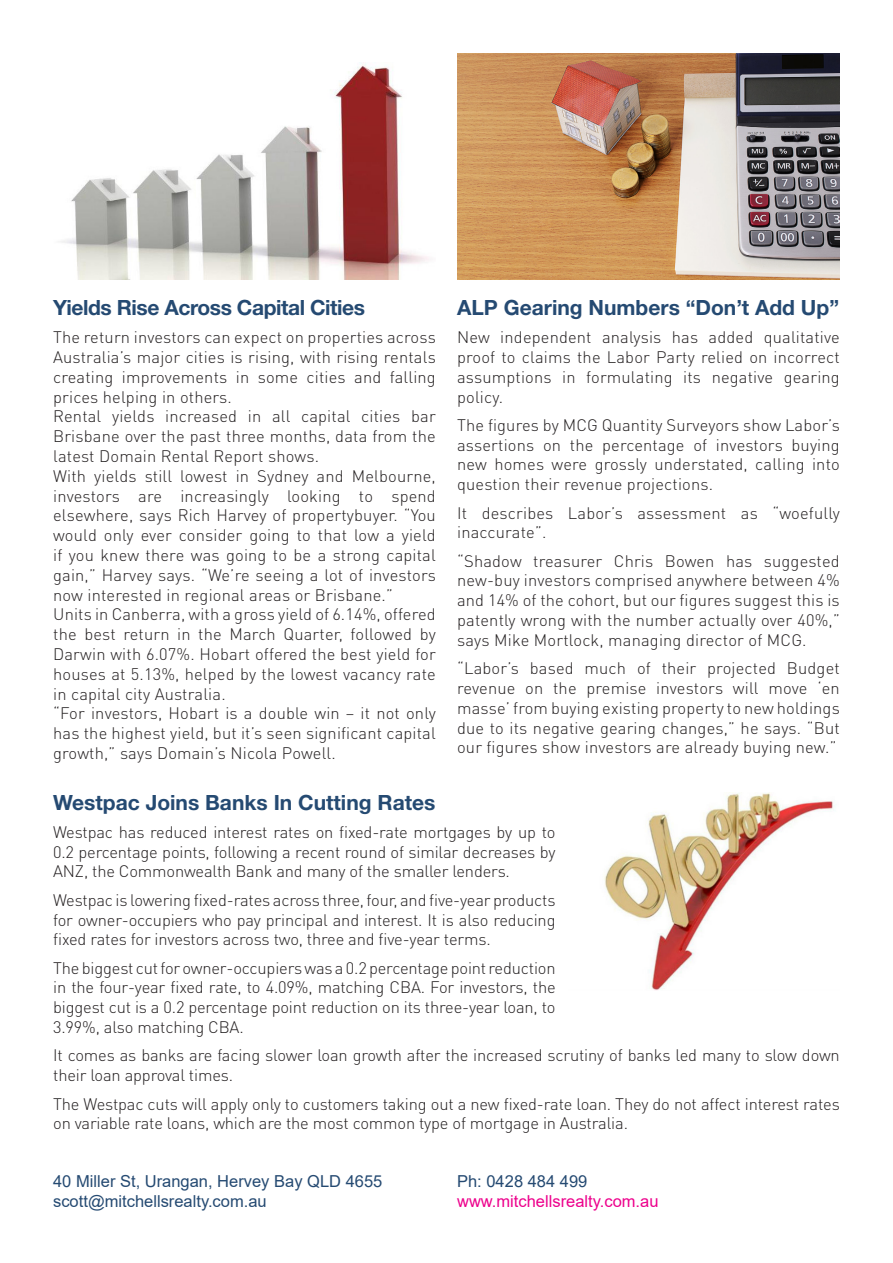
<style>
.page{position:relative;width:893px;height:1263px;background:#fff}
.page>*{position:absolute;margin:0;border:0;box-sizing:border-box;transform-origin:0 0}
.small_sub_header{font:700 21px "Helvetica Neue";color:#254a72}
.small_sub_header-2{font:700 21px "Helvetica Neue";letter-spacing:-.02em;color:#254a72}
.Body_Copy{font:300 16.5px/19.8px "DIN Pro";color:#231f20;text-align:justify}
.reaching_out_contact{font:16.5px "Arial";color:#254a72}
.reaching_out_contact-2{font:16.5px "Arial";color:#ed008c}
</style>
<div class="page">
<img style="left:604px;top:792px;width:231px;height:199px">
<img style="left:60px;top:62px;width:369px;height:217px">
<img style="left:457px;top:53px;width:383px;height:226px">
<p class="small_sub_header-2" style="left:53px;top:294px;width:314px">Yields Rise Across Capital Cities</p>
<p class="Body_Copy" style="left:53px;top:327px;width:384px">The return investors can expect on properties across Australia’s major cities is rising, with rising rentals creating improvements in some cities and falling prices helping in others.</p>
<p class="Body_Copy" style="left:53px;top:406px;width:384px">Rental yields increased in all capital cities bar Brisbane over the past three months, data from the latest Domain Rental Report shows.</p>
<p class="Body_Copy" style="left:53px;top:465px;width:384px">With yields still lowest in Sydney and Melbourne, investors are increasingly looking to spend elsewhere, says Rich Harvey of propertybuyer. “You would only ever consider going to that low a yield if you knew there was going to be a strong capital gain,” Harvey says. “We’re seeing a lot of investors now interested in regional areas or Brisbane.”</p>
<p class="Body_Copy" style="left:53px;top:604px;width:384px">Units in Canberra, with a gross yield of 6.14%, offered the best return in the March Quarter, followed by Darwin with 6.07%. Hobart offered the best yield for houses at 5.13%, helped by the lowest vacancy rate in capital city Australia.</p>
<p class="Body_Copy" style="left:53px;top:703px;width:384px">“For investors, Hobart is a double win – it not only has the highest yield, but it’s seen significant capital growth,” says Domain’s Nicola Powell.</p>
<p class="small_sub_header" style="left:457px;top:294px;width:383px">ALP Gearing Numbers “Don’t Add Up”</p>
<p class="Body_Copy" style="left:457px;top:327px;width:384px">New independent analysis has added qualitative proof to claims the Labor Party relied on incorrect assumptions in formulating its negative gearing policy.</p>
<p class="Body_Copy" style="left:457px;top:414px;width:384px">The figures by MCG Quantity Surveyors show Labor’s assertions on the percentage of investors buying new homes were grossly understated, calling into question their revenue projections.</p>
<p class="Body_Copy" style="left:457px;top:502px;width:384px">It describes Labor’s assessment as “woefully inaccurate”.</p>
<p class="Body_Copy" style="left:457px;top:550px;width:384px">“Shadow treasurer Chris Bowen has suggested new-buy investors comprised anywhere between 4% and 14% of the cohort, but our figures suggest this is patently wrong with the number actually over 40%,” says Mike Mortlock, managing director of MCG.</p>
<p class="Body_Copy" style="left:457px;top:658px;width:384px">“Labor’s based much of their projected Budget revenue on the premise investors will move ‘en masse’ from buying existing property to new holdings due to its negative gearing changes,” he says. “But our figures show investors are already buying new.”</p>
<p class="small_sub_header" style="left:53px;top:789px;width:384px">Westpac Joins Banks In Cutting Rates</p>
<p class="Body_Copy" style="left:53px;top:821px;width:504px">Westpac has reduced interest rates on fixed-rate mortgages by up to 0.2 percentage points, following a recent round of similar decreases by ANZ, the Commonwealth Bank and many of the smaller lenders.</p>
<p class="Body_Copy" style="left:53px;top:889px;width:504px">Westpac is lowering fixed-rates across three, four, and five-year products for owner-occupiers who pay principal and interest. It is also reducing fixed rates for investors across two, three and five-year terms.</p>
<p class="Body_Copy" style="left:53px;top:957px;width:504px">The biggest cut for owner-occupiers was a 0.2 percentage point reduction in the four-year fixed rate, to 4.09%, matching CBA. For investors, the biggest cut is a 0.2 percentage point reduction on its three-year loan, to 3.99%, also matching CBA.</p>
<p class="Body_Copy" style="left:53px;top:1045px;width:788px">It comes as banks are facing slower loan growth after the increased scrutiny of banks led many to slow down their loan approval times.</p>
<p class="Body_Copy" style="left:53px;top:1093px;width:788px">The Westpac cuts will apply only to customers taking out a new fixed-rate loan. They do not affect interest rates on variable rate loans, which are the most common type of mortgage in Australia.</p>
<p class="reaching_out_contact" style="left:53px;top:1170px;width:331px">40 Miller St, Urangan, Hervey Bay QLD 4655</p>
<p class="reaching_out_contact" style="left:53px;top:1190px;width:215px">scott@mitchellsrealty.com.au</p>
<p class="reaching_out_contact" style="left:457px;top:1170px;width:132px">Ph: 0428 484 499</p>
<p class="reaching_out_contact-2" style="left:457px;top:1190px;width:203px">www.mitchellsrealty.com.au</p>
</div>
